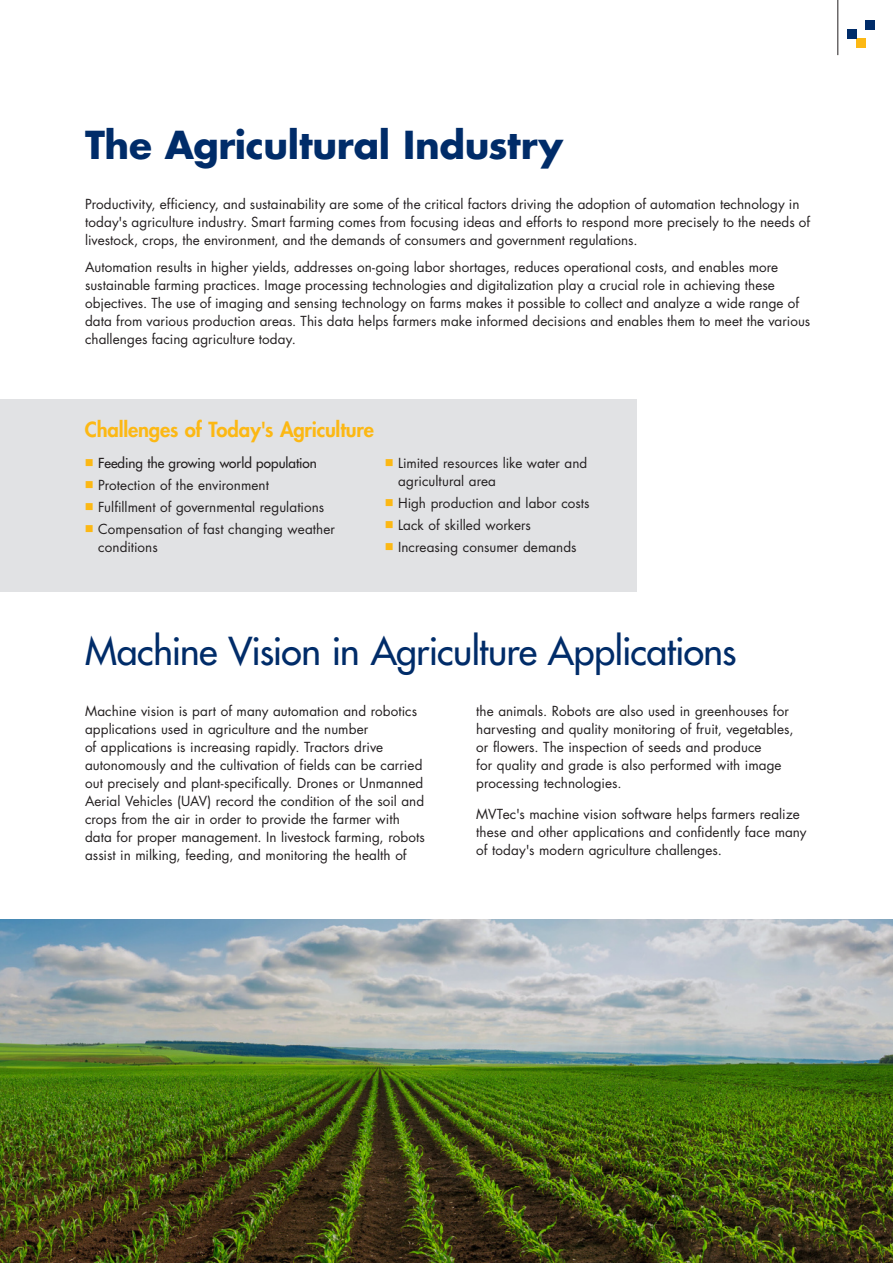
<style>
.page{position:relative;width:893px;height:1263px;background:#fff}
.page>*{position:absolute;margin:0;border:0;box-sizing:border-box;transform-origin:0 0}
.t1{font:500 37.5px "Futura Std";letter-spacing:-.02em;color:#002c69}
.t2{font:700 37.5px "Futura Std";letter-spacing:-.01em;color:#002c69}
.t3{font:800 20.25px "Futura Std";letter-spacing:-.01em;color:#fcb814}
.t4{font:13.5px/18px "Futura Std";letter-spacing:.005em;color:#231f20}
.t5{font:500 13.5px "Futura Std";color:#231f20}
.s1{color:#fcb814}
</style>
<div class="page">
<img style="left:0;top:919px;width:893px;height:344px">
<div style="left:0;top:400px;width:637px;height:192px;background:#e1e2e4"></div>
<div style="left:856px;top:38px;width:10px;height:10px;background:#fcb814"></div>
<div style="left:866px;top:20px;width:9px;height:9px;background:#002c69"></div>
<div style="left:847px;top:29px;width:9px;height:9px;background:#002c69"></div>
<hr style="left:838px;top:0;width:1px;height:55px;background:#231f20">
<h1 class="t2" style="left:85px;top:127px;width:480px">The Agricultural Industry</h1>
<p class="t4" style="left:85px;top:196px;width:727px">Productivity, efficiency, and sustainability are some of the critical factors driving the adoption of automation technology in today's agriculture industry. Smart farming comes from focusing ideas and efforts to respond more precisely to the needs of livestock, crops, the environment, and the demands of consumers and government regulations.</p>
<p class="t4" style="left:85px;top:259px;width:727px">Automation results in higher yields, addresses on-going labor shortages, reduces operational costs, and enables more sustainable farming practices. Image processing technologies and digitalization play a crucial role in achieving these objectives. The use of imaging and sensing technology on farms makes it possible to collect and analyze a wide range of data from various production areas. This data helps farmers make informed decisions and enables them to meet the various challenges facing agriculture today.</p>
<h2 class="t3" style="left:85px;top:419px;width:291px">Challenges of Today's Agriculture</h2>
<p class="t5" style="left:85px;top:456px;width:234px"><span class="s1">■</span> Feeding the growing world population</p>
<p class="t4" style="left:85px;top:477px;width:186px"><span class="s1">■</span> Protection of the environment</p>
<p class="t4" style="left:85px;top:499px;width:241px"><span class="s1">■</span> Fulfillment of governmental regulations</p>
<p class="t4" style="left:98px;top:522px;width:238px;text-indent:-13px"><span class="s1">■</span> Compensation of fast changing weather conditions</p>
<p class="t4" style="left:398px;top:455px;width:191px;text-indent:-13px"><span class="s1">■</span> Limited resources like water and agricultural area</p>
<p class="t4" style="left:385px;top:495px;width:206px"><span class="s1">■</span> High production and labor costs</p>
<p class="t4" style="left:385px;top:517px;width:148px"><span class="s1">■</span> Lack of skilled workers</p>
<p class="t4" style="left:385px;top:540px;width:193px"><span class="s1">■</span> Increasing consumer demands</p>
<h1 class="t1" style="left:85px;top:632px;width:653px">Machine Vision in Agriculture Applications</h1>
<p class="t4" style="left:85px;top:703px;width:341px">Machine vision is part of many automation and robotics applications used in agriculture and the number<br>of applications is increasing rapidly. Tractors drive autonomously and the cultivation of fields can be carried out precisely and plant-specifically. Drones or Unmanned Aerial Vehicles (UAV) record the condition of the soil and crops from the air in order to provide the farmer with data for proper management. In livestock farming, robots assist in milking, feeding, and monitoring the health of</p>
<p class="t4" style="left:476px;top:703px;width:319px">the animals. Robots are also used in greenhouses for harvesting and quality monitoring of fruit, vegetables, or flowers. The inspection of seeds and produce<br>for quality and grade is also performed with image processing technologies.</p>
<p class="t4" style="left:476px;top:806px;width:332px">MVTec's machine vision software helps farmers realize these and other applications and confidently face many of today's modern agriculture challenges.</p>
</div>
